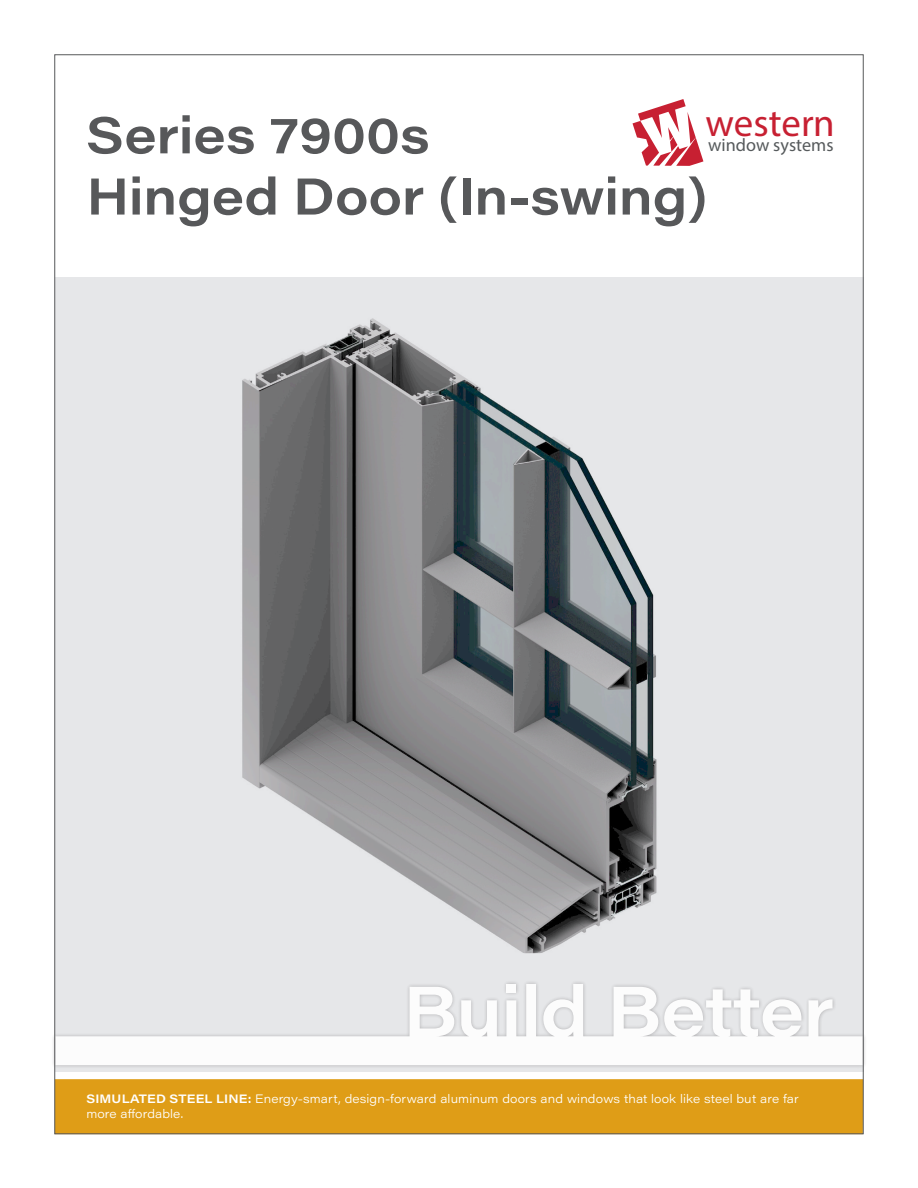
<style>
.page{position:relative;width:918px;height:1188px;background:#fff}
.page>*{position:absolute;margin:0;border:0;box-sizing:border-box;transform-origin:0 0}
.t1{font:600 51px/61.2px "Acumin Pro Wide";color:#57585a}
.t2{font:38.85px "Myriad Pro";color:#c72032}
.t3{font:18.15px "Myriad Pro";color:#565a5c}
.t4{font:300 12px/15px "Acumin Pro Wide";letter-spacing:.01em;color:#fff}
.s1{font-weight:600}
</style>
<div class="page">
<div style="left:55px;top:1079px;width:808px;height:55px;background:#df9d17"></div>
<svg style="left:633px;top:99px;width:70px;height:67px"></svg>
<div style="left:55px;top:277px;width:809px;height:795px;background:#e6e7e9"></div>
<div style="left:51px;top:980px;width:816px;height:89px;background:#231f20;opacity:.3"></div>
<svg style="left:56px;top:984px;width:806px;height:81px"></svg>
<img style="left:242px;top:318px;width:415px;height:635px">
<p class="t1" style="left:86px;top:102px;width:623px">Series 7900s<br>Hinged Door (In-swing)</p>
<p class="t2" style="left:705px;top:99px;width:131px">western</p>
<p class="t3" style="left:708px;top:134px;width:127px">window systems</p>
<p class="t4" style="left:86px;top:1091px;width:714px"><span class="s1">SIMULATED STEEL LINE:</span> Energy-smart, design-forward aluminum doors and windows that look like steel but are far more affordable.</p>
</div>
